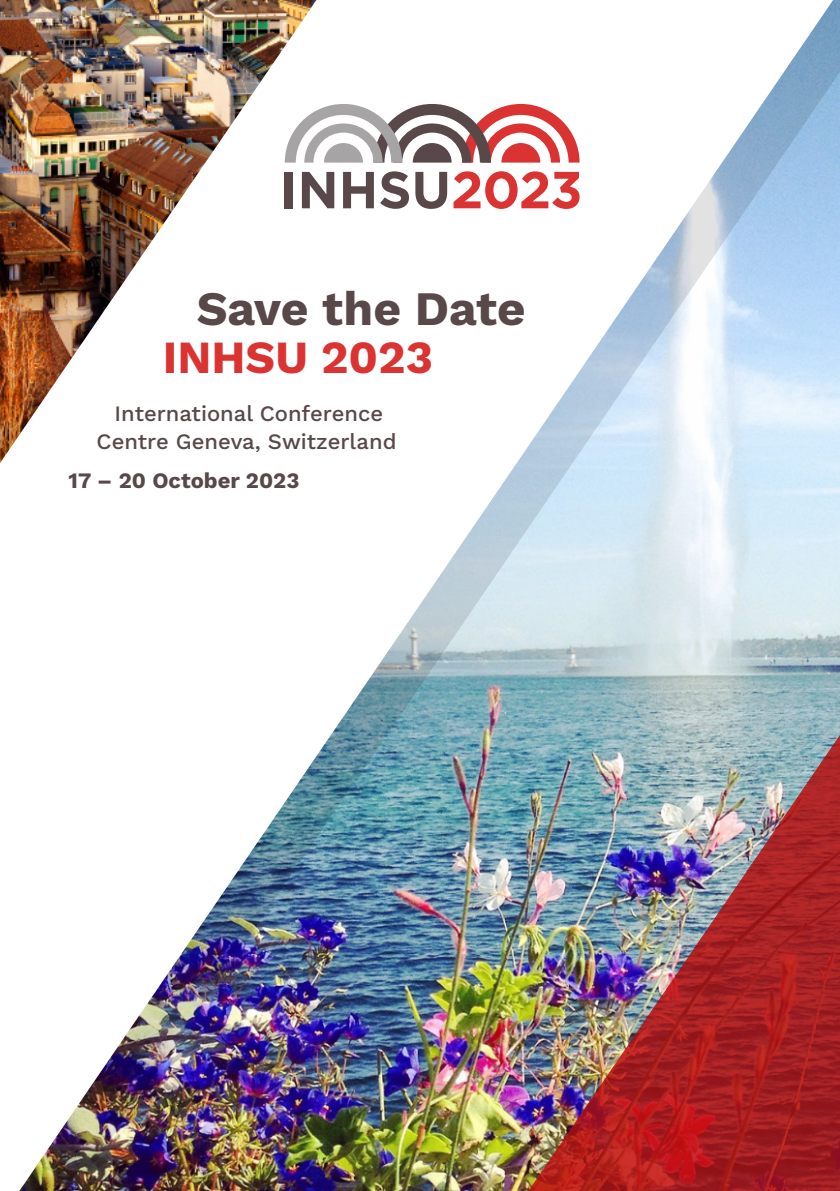
<style>
.page{position:relative;width:840px;height:1191px;background:#fff}
.page>*{position:absolute;margin:0;border:0;box-sizing:border-box;transform-origin:0 0}
.Heading_1{font:700 48px "Work Sans";letter-spacing:-.005em;color:#584849}
.Heading_1-2{font:700 46px "Work Sans";color:#db3232}
.t1{font:500 22px/28px "Work Sans";color:#584849;text-align:center}
.t2{font:700 22px "Work Sans";color:#584849}
</style>
<div class="page">
<img style="left:19px;top:0;width:497px;height:1191px">
<img style="left:516px;top:0;width:323px;height:1191px">
<img style="left:0;top:0;width:316px;height:463px">
<p class="Heading_1" style="left:197px;top:272px;width:329px">Save the Date</p>
<p class="Heading_1-2" style="left:163px;top:323px;width:272px">INHSU 2023</p>
<p class="t1" style="left:97px;top:399px;width:301px">International Conference<br>Centre Geneva, Switzerland</p>
<p class="t2" style="left:69px;top:464px;width:232px">17 – 20 October 2023</p>
</div>
